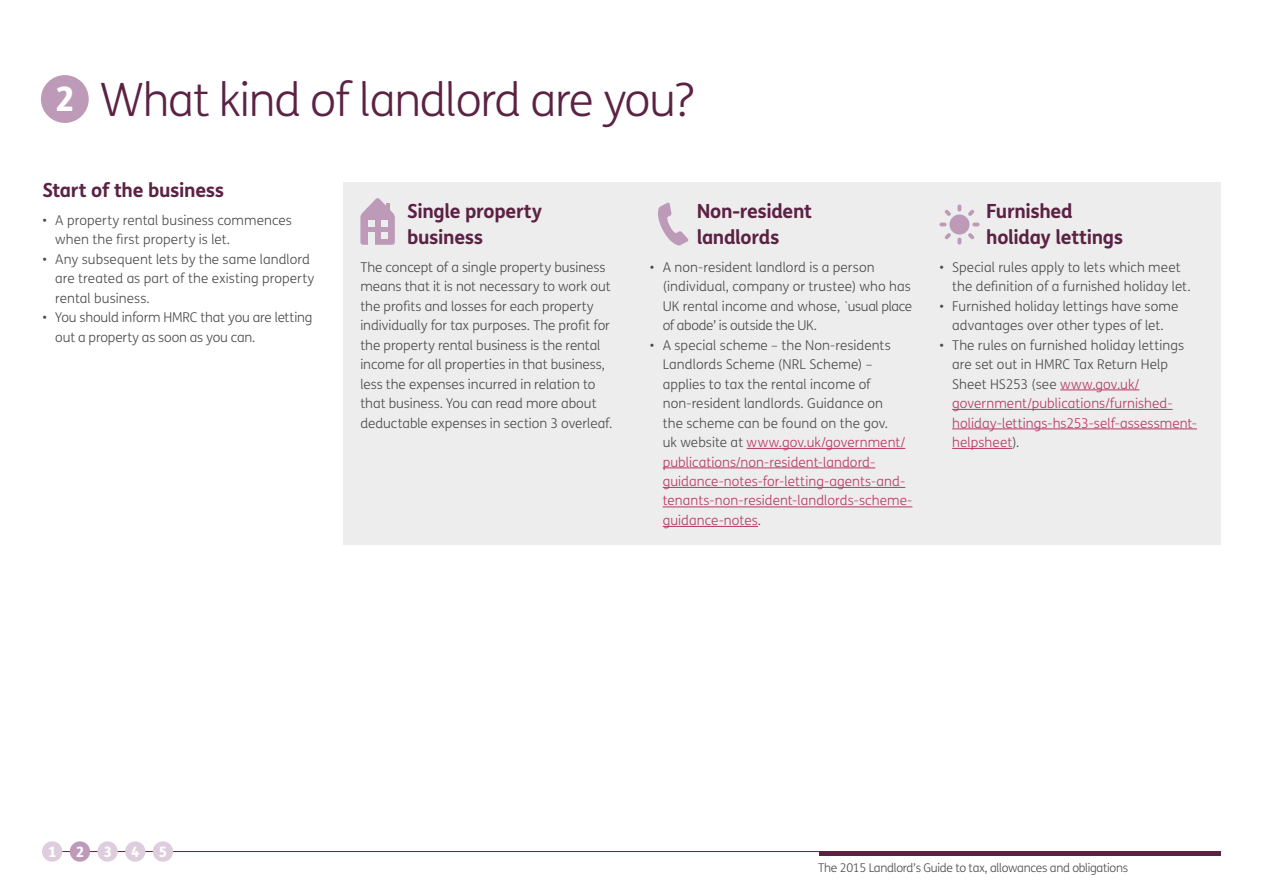
<style>
.page{position:relative;width:1263px;height:893px;background:#fff}
.page>*{position:absolute;margin:0;border:0;box-sizing:border-box;transform-origin:0 0}
.t1{font:300 46.05px "FS Me";letter-spacing:-.025em;color:#5c2244}
.t2{font:700 19.5px/25.5px "FS Me";letter-spacing:-.02em;color:#5c2244}
.t3{font:800 14.4px "FS Me";color:#fff}
.t4{font:300 13.5px/19.5px "FS Me";color:#4a4a49}
.t5{font:300 13.5px/19.5px "FS Me";letter-spacing:.005em;color:#b73764}
.t6{font:300 12px "FS Me";letter-spacing:-.025em;color:#4a4a49}
.s1{font-weight:800;font-size:33.75px;color:#fff}
.s2{color:#b73764}
.s3{color:#4a4a49}
</style>
<div class="page">
<hr style="left:43px;top:851px;width:1177px;height:1px;background:#5c2244">
<hr style="left:819px;top:851px;width:401px;height:4px;background:#5c2244">
<div style="left:343px;top:182px;width:877px;height:362px;background:#ededed"></div>
<hr style="left:747px;top:448px;width:158px;height:1px;background:#b73764">
<hr style="left:663px;top:468px;width:212px;height:1px;background:#b73764">
<hr style="left:663px;top:487px;width:242px;height:1px;background:#b73764">
<hr style="left:663px;top:507px;width:249px;height:1px;background:#b73764">
<hr style="left:663px;top:526px;width:95px;height:1px;background:#b73764">
<hr style="left:1060px;top:390px;width:79px;height:1px;background:#b73764">
<hr style="left:952px;top:409px;width:221px;height:1px;background:#b73764">
<hr style="left:952px;top:429px;width:245px;height:1px;background:#b73764">
<hr style="left:952px;top:448px;width:60px;height:1px;background:#b73764">
<svg style="left:360px;top:198px;width:35px;height:47px"></svg>
<div style="left:381px;top:232px;width:7px;height:6px;background:#ededed"></div>
<div style="left:381px;top:220px;width:7px;height:7px;background:#ededed"></div>
<div style="left:368px;top:220px;width:6px;height:7px;background:#ededed"></div>
<div style="left:368px;top:232px;width:6px;height:13px;background:#ededed"></div>
<div style="left:41px;top:75px;width:48px;height:48px;background:#bd9bb8;border-radius:50%"></div>
<svg style="left:658px;top:203px;width:30px;height:42px"></svg>
<div style="left:949px;top:214px;width:20px;height:21px;background:#bd9bb8;border-radius:50%"></div>
<svg style="left:957px;top:204px;width:4px;height:8px"></svg>
<svg style="left:957px;top:237px;width:4px;height:8px"></svg>
<svg style="left:968px;top:210px;width:6px;height:6px"></svg>
<svg style="left:944px;top:233px;width:7px;height:6px"></svg>
<svg style="left:972px;top:223px;width:7px;height:3px"></svg>
<svg style="left:939px;top:223px;width:7px;height:3px"></svg>
<svg style="left:968px;top:233px;width:6px;height:6px"></svg>
<svg style="left:944px;top:210px;width:7px;height:6px"></svg>
<div style="left:42px;top:841px;width:20px;height:21px;background:#ddcddd;border-radius:50%"></div>
<div style="left:70px;top:841px;width:20px;height:21px;background:#bd9bb8;border-radius:50%"></div>
<div style="left:97px;top:841px;width:21px;height:21px;background:#ddcddd;border-radius:50%"></div>
<div style="left:125px;top:841px;width:20px;height:21px;background:#ddcddd;border-radius:50%"></div>
<div style="left:153px;top:841px;width:20px;height:21px;background:#ddcddd;border-radius:50%"></div>
<h1 class="t1" style="left:55px;top:69px;width:641px"><span class="s1">2</span> What kind of landlord are you?</h1>
<h2 class="t2" style="left:43px;top:176px;width:183px">Start of the business</h2>
<p class="t4" style="left:55px;top:210px;width:238px;text-indent:-13px">• A property rental business commences when the first property is let.</p>
<p class="t4" style="left:55px;top:249px;width:261px;text-indent:-13px">• Any subsequent lets by the same landlord are treated as part of the existing property rental business.</p>
<p class="t4" style="left:55px;top:307px;width:259px;text-indent:-13px">• You should inform HMRC that you are letting out a property as soon as you can.</p>
<h2 class="t2" style="left:407px;top:197px;width:136px">Single property business</h2>
<p class="t4" style="left:360px;top:257px;width:254px">The concept of a single property business means that it is not necessary to work out the profits and losses for each property individually for tax purposes. The profit for the property rental business is the rental income for all properties in that business, less the expenses incurred in relation to that business. You can read more about deductable expenses in section 3 overleaf.</p>
<h2 class="t2" style="left:697px;top:197px;width:117px">Non-resident landlords</h2>
<p class="t4" style="left:663px;top:257px;width:251px;text-indent:-13px">• A non-resident landlord is a person (individual, company or trustee) who has UK rental income and whose, `usual place of abode’ is outside the UK.</p>
<p class="t4" style="left:663px;top:335px;width:251px;text-indent:-13px">• A special scheme – the Non-residents Landlords Scheme (NRL Scheme) – applies to tax the rental income of non-resident landlords. Guidance on<br>the scheme can be found on the gov.<br>uk website at <span class="s2">www.gov.uk/government/ publications/non-resident-landord&shy;guidance-notes-for-letting-agents-and&shy;tenants-non-resident-landlords-scheme&shy;guidance-notes</span>.</p>
<h2 class="t2" style="left:986px;top:197px;width:139px">Furnished holiday lettings</h2>
<p class="t4" style="left:952px;top:257px;width:240px;text-indent:-13px">• Special rules apply to lets which meet the definition of a furnished holiday let.</p>
<p class="t4" style="left:939px;top:296px;width:240px;text-align:center">• Furnished holiday lettings have some advantages over other types of let.</p>
<p class="t5" style="left:952px;top:335px;width:246px;text-indent:-13px"><span class="s3">• The rules on furnished holiday lettings are set out in HMRC Tax Return Help Sheet HS253 (see</span> www.gov.uk/ government/publications/furnished&shy;holiday-lettings-hs253-self-assessment&shy;helpsheet<span class="s3">).</span></p>
<p class="t3" style="left:48px;top:840px;width:10px">1</p>
<p class="t3" style="left:76px;top:840px;width:10px">2</p>
<p class="t3" style="left:103px;top:840px;width:10px">3</p>
<p class="t3" style="left:131px;top:840px;width:10px">4</p>
<p class="t3" style="left:159px;top:840px;width:10px">5</p>
<p class="t6" style="left:818px;top:860px;width:311px">The 2015 Landlord’s Guide to tax, allowances and obligations</p>
</div>
